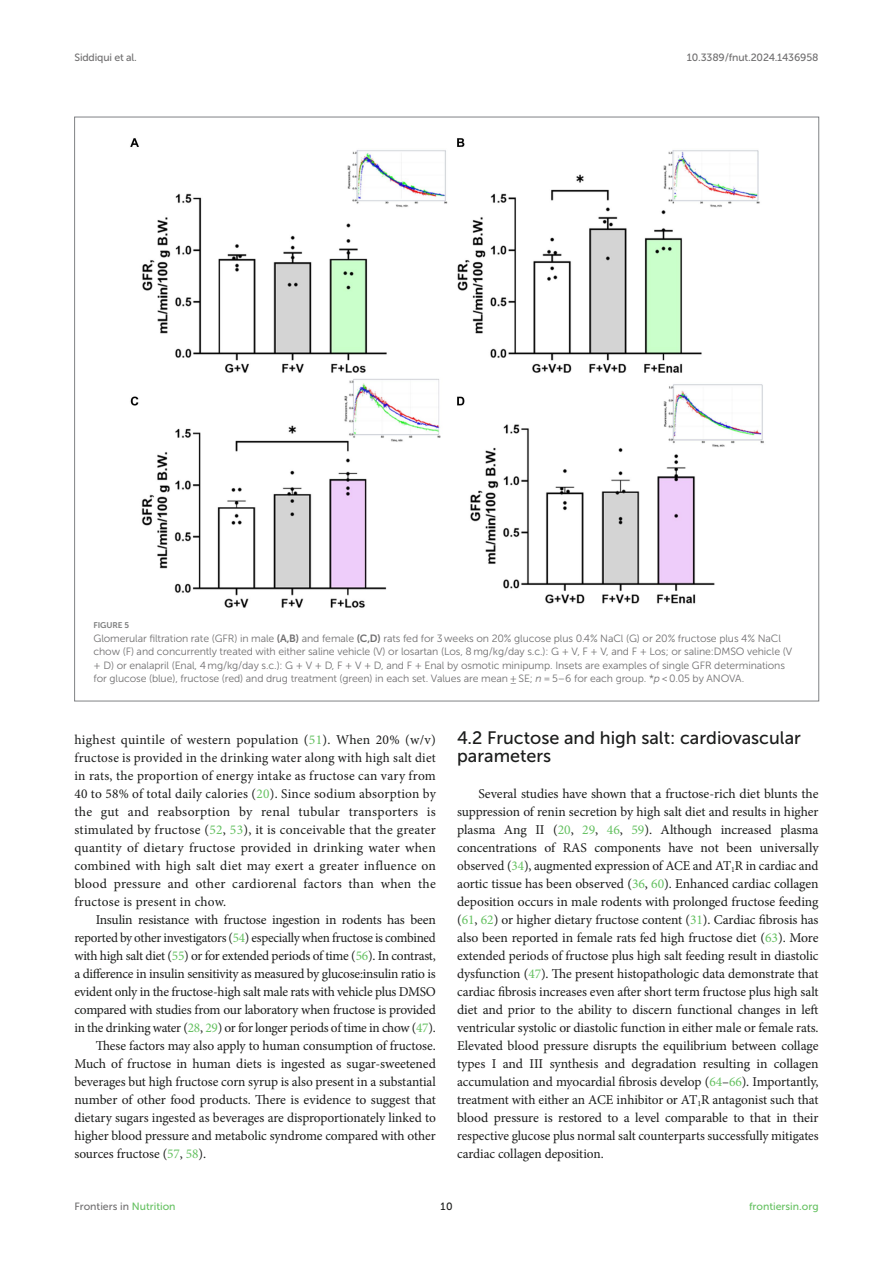
<style>
.page{position:relative;width:893px;height:1263px;background:#fff}
.page>*{position:absolute;margin:0;border:0;box-sizing:border-box;transform-origin:0 0}
.HEAD_2{font:18px/18px "Museo Sans 500";color:#1b1c1b}
.TEXT{font:13.5px/18px "Minion Pro";letter-spacing:-.005em;color:#1b1c1b;text-align:justify}
.TEXT_FLUSH{font:13.5px/18px "Minion Pro";letter-spacing:-.005em;color:#1b1c1b;text-align:justify}
.FIG_LEG{font:10.5px/13.5px "Museo Sans 300";letter-spacing:-.01em;color:#706f70}
.t1{font:10.5px "Museo Sans 500";letter-spacing:-.015em;color:#706f70}
.t2{font:10.5px "Museo Sans 500";color:#65c161}
.t3{font:10.5px "Museo Sans 500";color:#1b1c1b}
.FIG_HD{font:8.25px "Museo Sans 700";letter-spacing:-.01em;color:#7e7f7f}
.s1{font-family:"Museo Sans 700"}
.s2{font-style:italic}
.s3{color:#65c161}
</style>
<div class="page">
<img style="left:130px;top:138px;width:634px;height:470px">
<p class="t1" style="left:74px;top:51px;width:64px">Siddiqui et al.</p>
<p class="t1" style="left:687px;top:51px;width:133px">10.3389/fnut.2024.1436958</p>
<p class="FIG_HD" style="left:94px;top:621px;width:37px">FIGURE 5</p>
<p class="FIG_LEG" style="left:94px;top:631px;width:700px">Glomerular filtration rate (GFR) in male <span class="s1">(A,B)</span> and female <span class="s1">(C,D)</span> rats fed for 3 weeks on 20% glucose plus 0.4% NaCl (G) or 20% fructose plus 4% NaCl chow (F) and concurrently treated with either saline vehicle (V) or losartan (Los, 8 mg/kg/day s.c.): G + V, F + V, and F + Los; or saline:DMSO vehicle (V + D) or enalapril (Enal, 4 mg/kg/day s.c.): G + V + D, F + V + D, and F + Enal by osmotic minipump. Insets are examples of single GFR determinations for glucose (blue), fructose (red) and drug treatment (green) in each set. Values are mean ± SE; <span class="s2">n</span> = 5–6 for each group. *<span class="s2">p</span> &lt; 0.05 by ANOVA.</p>
<p class="TEXT" style="left:74px;top:731px;width:363px">highest quintile of western population (<span class="s3">51</span>). When 20% (w/v) fructose is provided in the drinking water along with high salt diet in rats, the proportion of energy intake as fructose can vary from 40 to 58% of total daily calories (<span class="s3">20</span>). Since sodium absorption by the gut and reabsorption by renal tubular transporters is stimulated by fructose (<span class="s3">52</span>, <span class="s3">53</span>), it is conceivable that the greater quantity of dietary fructose provided in drinking water when combined with high salt diet may exert a greater influence on blood pressure and other cardiorenal factors than when the fructose is present in chow.</p>
<p class="TEXT" style="left:74px;top:911px;width:363px;text-indent:21px">Insulin resistance with fructose ingestion in rodents has been reported by other investigators (<span class="s3">54</span>) especially when fructose is combined with high salt diet (<span class="s3">55</span>) or for extended periods of time (<span class="s3">56</span>). In contrast, a difference in insulin sensitivity as measured by glucose:insulin ratio is evident only in the fructose-high salt male rats with vehicle plus DMSO compared with studies from our laboratory when fructose is provided in the drinking water (<span class="s3">28</span>, <span class="s3">29</span>) or for longer periods of time in chow (<span class="s3">47</span>).</p>
<p class="TEXT" style="left:74px;top:1037px;width:363px;text-indent:21px">These factors may also apply to human consumption of fructose.<br>Much of fructose in human diets is ingested as sugar-sweetened beverages but high fructose corn syrup is also present in a substantial number of other food products. There is evidence to suggest that dietary sugars ingested as beverages are disproportionately linked to higher blood pressure and metabolic syndrome compared with other sources fructose (<span class="s3">57</span>, <span class="s3">58</span>).</p>
<p class="HEAD_2" style="left:457px;top:729px;width:345px">4.2 Fructose and high salt: cardiovascular parameters</p>
<p class="TEXT_FLUSH" style="left:457px;top:785px;width:363px;text-indent:21px">Several studies have shown that a fructose-rich diet blunts the suppression of renin secretion by high salt diet and results in higher plasma Ang II (<span class="s3">20</span>, <span class="s3">29</span>, <span class="s3">46</span>, <span class="s3">59</span>). Although increased plasma concentrations of RAS components have not been universally observed (<span class="s3">34</span>), augmented expression of ACE and AT<sub>1</sub>R in cardiac and aortic tissue has been observed (<span class="s3">36</span>, <span class="s3">60</span>). Enhanced cardiac collagen deposition occurs in male rodents with prolonged fructose feeding (<span class="s3">61</span>, <span class="s3">62</span>) or higher dietary fructose content (<span class="s3">31</span>). Cardiac fibrosis has also been reported in female rats fed high fructose diet (<span class="s3">63</span>). More extended periods of fructose plus high salt feeding result in diastolic dysfunction (<span class="s3">47</span>). The present histopathologic data demonstrate that cardiac fibrosis increases even after short term fructose plus high salt diet and prior to the ability to discern functional changes in left ventricular systolic or diastolic function in either male or female rats.<br>Elevated blood pressure disrupts the equilibrium between collage types I and III synthesis and degradation resulting in collagen accumulation and myocardial fibrosis develop (<span class="s3">64</span>–<span class="s3">66</span>). Importantly, treatment with either an ACE inhibitor or AT<sub>1</sub>R antagonist such that blood pressure is restored to a level comparable to that in their respective glucose plus normal salt counterparts successfully mitigates cardiac collagen deposition.</p>
<p class="t1" style="left:74px;top:1200px;width:103px">Frontiers in <span class="s3">Nutrition</span></p>
<p class="t3" style="left:440px;top:1200px;width:14px">10</p>
<p class="t2" style="left:749px;top:1200px;width:71px">frontiersin.org</p>
</div>
